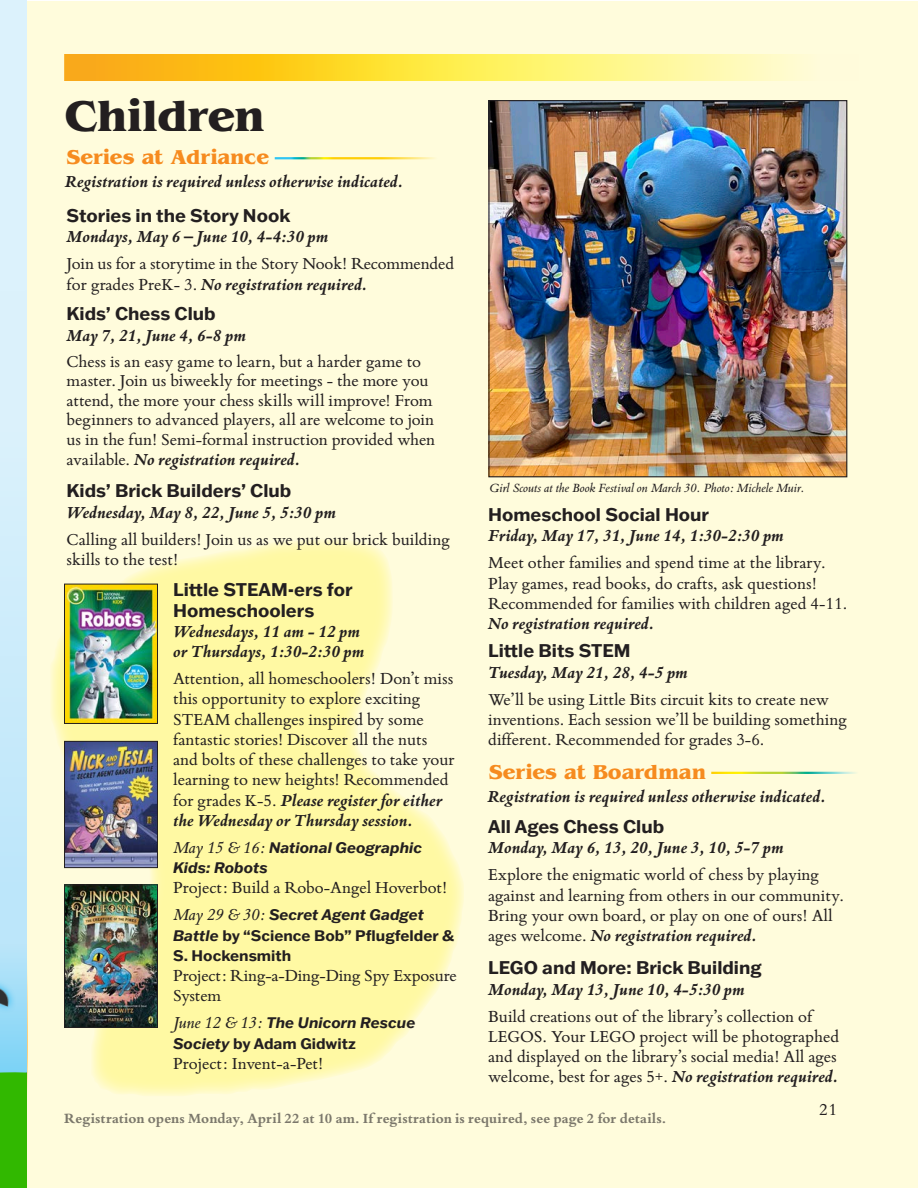
<style>
.page{position:relative;width:918px;height:1188px;background:#fff}
.page>*{position:absolute;margin:0;border:0;box-sizing:border-box;transform-origin:0 0}
.Contents__etc{font:700 45px "Benguiat Pro ITC";letter-spacing:.005em;color:#231f20}
.Slightly_Larger_Mediumsmall{font:700 21px "Benguiat Pro ITC";letter-spacing:.005em;color:#f68b1f}
.date___time{font:18px/20.2px "Bembo Book MT Pro";color:#231f20}
.date___time-2{font:italic 700 18px/20.2px "Bembo Book MT Pro";color:#231f20}
.Gen_Text{font:italic 700 18px "Bembo Book MT Pro";color:#231f20}
.date___time-3{font:italic 700 15px/20.2px "Franklin Gothic ATF";color:#231f20}
.t1{font:700 15px "Bembo Book MT Pro";letter-spacing:.01em;color:#231f20}
.date___time-4{font:700 15px/20.2px "Franklin Gothic ATF";color:#231f20}
.Gen_Text-2{font:italic 13.5px "Bembo Book MT Pro";color:#231f20}
.s1{font-family:"Franklin Gothic ATF";font-style:normal}
.s2{font-weight:700;font-style:italic}
.s3{font-family:"Bembo Book MT Pro";font-weight:400;font-size:18px}
.s4{font-family:"Bembo Book MT Pro";font-weight:400;font-style:italic;font-size:18px}
.s5{font-style:italic}
.s6{font-style:normal}
</style>
<div class="page">
<div style="left:28px;top:1px;width:890px;height:1187px;background:#fffcdc"></div>
<svg style="left:64px;top:54px;width:733px;height:27px;background:#fdde54"></svg>
<div style="left:0;top:1px;width:27px;height:1186px;background:#dcf2fc"></div>
<svg style="left:0;top:566px;width:27px;height:313px"></svg>
<div style="left:0;top:1118px;width:27px;height:70px;background:#31b800"></div>
<svg style="left:51px;top:540px;width:413px;height:556px;fill:#fff9a3"></svg>
<hr style="left:275px;top:157px;width:164px;height:2px;background:#fff">
<hr style="left:711px;top:772px;width:149px;height:2px;background:#fff">
<img style="left:0;top:719px;width:9px;height:158px">
<img style="left:66px;top:586px;width:90px;height:136px">
<div style="left:64px;top:584px;width:94px;height:140px;border:1px solid #231f20"></div>
<img style="left:66px;top:743px;width:90px;height:123px">
<div style="left:64px;top:741px;width:94px;height:127px;border:1px solid #231f20"></div>
<img style="left:66px;top:887px;width:90px;height:139px">
<div style="left:64px;top:885px;width:94px;height:143px;border:1px solid #231f20"></div>
<img style="left:490px;top:102px;width:355px;height:373px">
<div style="left:488px;top:100px;width:359px;height:377px;border:1px solid #231f20"></div>
<img style="left:0;top:879px;width:28px;height:239px">
<p class="Contents__etc" style="left:65px;top:89px;width:201px">Children</p>
<p class="Slightly_Larger_Mediumsmall" style="left:67px;top:144px;width:204px">Series at Adriance</p>
<p class="Gen_Text" style="left:65px;top:170px;width:340px">Registration is required unless otherwise indicated.</p>
<p class="date___time-2" style="left:67px;top:206px;width:263px"><span class="s1">Stories in the Story Nook<br></span>Mondays, May 6 – June 10, 4-4:30 pm</p>
<p class="date___time" style="left:67px;top:253px;width:389px">Join us for a storytime in the Story Nook! Recommended for grades PreK- 3. <span class="s2">No registration required.</span></p>
<p class="date___time-2" style="left:67px;top:304px;width:181px"><span class="s1">Kids’ Chess Club<br></span>May 7, 21, June 4, 6-8 pm</p>
<p class="date___time" style="left:67px;top:351px;width:370px;line-height:19.6px">Chess is an easy game to learn, but a harder game to master. Join us biweekly for meetings - the more you attend, the more your chess skills will improve! From beginners to advanced players, all are welcome to join us in the fun! Semi-formal instruction provided when available. <span class="s2">No registration required.</span></p>
<p class="date___time-2" style="left:67px;top:481px;width:271px"><span class="s1">Kids’ Brick Builders’ Club<br></span>Wednesday, May 8, 22, June 5, 5:30 pm</p>
<p class="date___time" style="left:67px;top:528px;width:385px">Calling all builders! Join us as we put our brick building skills to the test!</p>
<p class="date___time-2" style="left:173px;top:580px;width:193px"><span class="s1">Little STEAM-ers for<br>Homeschoolers<br></span>Wednesdays, 11 am - 12 pm or Thursdays, 1:30-2:30 pm</p>
<p class="date___time" style="left:173px;top:668px;width:283px">Attention, all homeschoolers! Don’t miss this opportunity to explore exciting STEAM challenges inspired by some fantastic stories! Discover all the nuts and bolts of these challenges to take your learning to new heights! Recommended for grades K-5. <span class="s2">Please register for either the Wednesday or Thursday session.</span></p>
<p class="date___time-3" style="left:173px;top:837px;width:250px"><span class="s3">May 15 &amp; 16:</span> National Geographic<br>Kids: Robots</p>
<p class="date___time" style="left:173px;top:877px;width:276px">Project: Build a Robo-Angel Hoverbot!</p>
<p class="date___time-4" style="left:173px;top:905px;width:283px"><span class="s4">May 29 &amp; 30:</span> <span class="s5">Secret Agent Gadget<br>Battle</span> by “Science Bob” Pflugfelder &amp;<br>S. Hockensmith</p>
<p class="date___time" style="left:173px;top:965px;width:285px">Project: Ring-a-Ding-Ding Spy Exposure<br>System</p>
<p class="date___time-3" style="left:173px;top:1013px;width:244px"><span class="s3">June 12 &amp; 13:</span> The Unicorn Rescue<br>Society <span class="s6">by Adam Gidwitz</span></p>
<p class="date___time" style="left:173px;top:1052px;width:152px">Project: Invent-a-Pet!</p>
<p class="Gen_Text-2" style="left:489px;top:479px;width:317px">Girl Scouts at the Book Festival on March 30. Photo: Michele Muir.</p>
<p class="date___time-2" style="left:488px;top:505px;width:297px"><span class="s1">Homeschool Social Hour<br></span>Friday, May 17, 31, June 14, 1:30-2:30 pm</p>
<p class="date___time" style="left:488px;top:552px;width:361px">Meet other families and spend time at the library.<br>Play games, read books, do crafts, ask questions!<br>Recommended for families with children aged 4-11.<br><span class="s2">No registration required.</span></p>
<p class="date___time-2" style="left:488px;top:641px;width:201px"><span class="s1">Little Bits STEM<br></span>Tuesday, May 21, 28, 4-5 pm</p>
<p class="date___time" style="left:488px;top:688px;width:360px">We’ll be using Little Bits circuit kits to create new inventions. Each session we’ll be building something different. Recommended for grades 3-6.</p>
<p class="Slightly_Larger_Mediumsmall" style="left:489px;top:759px;width:218px">Series at Boardman</p>
<p class="Gen_Text" style="left:487px;top:785px;width:340px">Registration is required unless otherwise indicated.</p>
<p class="date___time-2" style="left:488px;top:817px;width:297px"><span class="s1">All Ages Chess Club<br></span>Monday, May 6, 13, 20, June 3, 10, 5-7 pm</p>
<p class="date___time" style="left:488px;top:864px;width:357px">Explore the enigmatic world of chess by playing against and learning from others in our community.<br>Bring your own board, or play on one of ours! All ages welcome. <span class="s2">No registration required.</span></p>
<p class="date___time-2" style="left:488px;top:958px;width:275px"><span class="s1">LEGO and More: Brick Building<br></span>Monday, May 13, June 10, 4-5:30 pm</p>
<p class="date___time" style="left:488px;top:1005px;width:352px">Build creations out of the library’s collection of LEGOS. Your LEGO project will be photographed and displayed on the library’s social media! All ages welcome, best for ages 5+. <span class="s2">No registration required.</span></p>
<p class="t1" style="left:64px;top:1108px;width:604px">Registration opens Monday, April 22 at 10 am. If registration is required, see page 2 for details.</p>
<p class="date___time" style="left:819px;top:1098px;width:19px">21</p>
</div>
